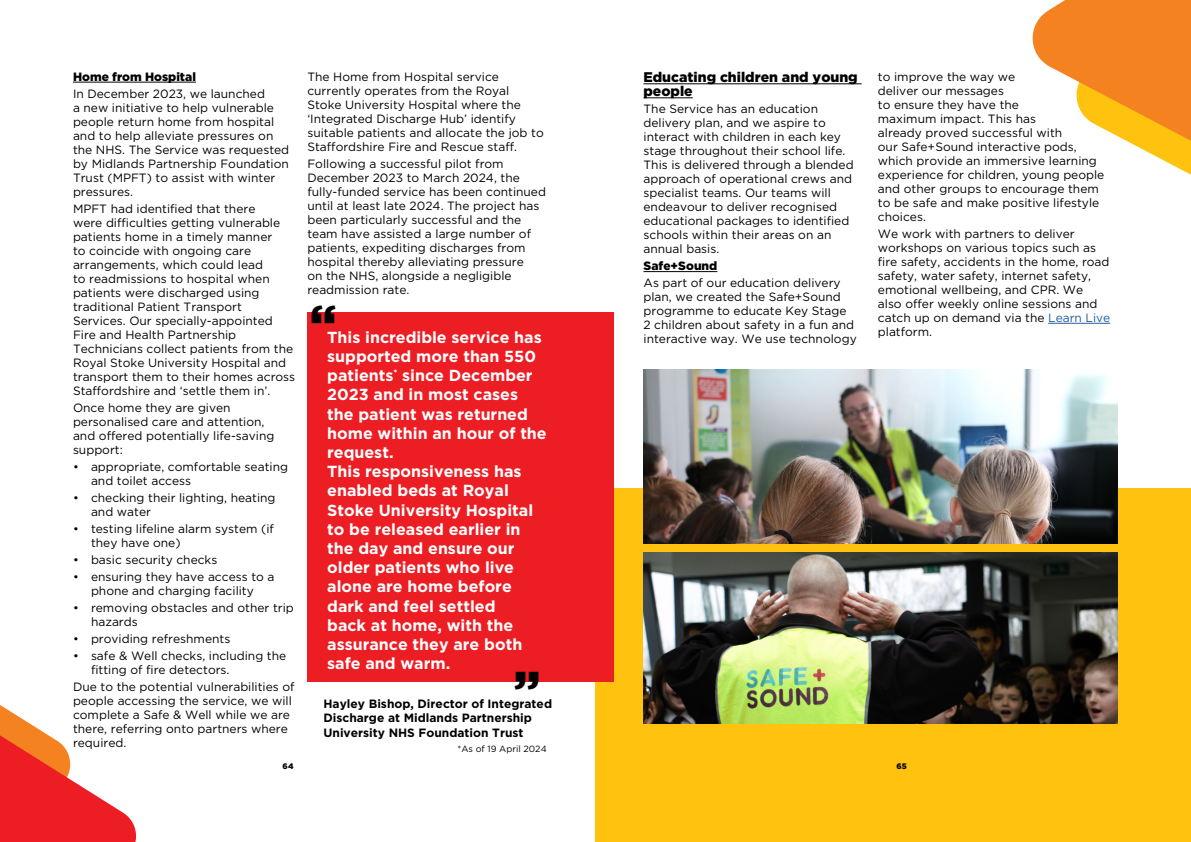
<style>
.page{position:relative;width:1191px;height:842px;background:#fff}
.page>*{position:absolute;margin:0;border:0;box-sizing:border-box;transform-origin:0 0}
.t1{font:900 49px "Gotham";color:#000}
.t2{font:700 16px/19.2px "Gotham";color:#fff}
.t3{font:900 14px/14px "Gotham";color:#000}
.t4{font:12px/14px "Gotham";color:#000}
.t5{font:700 12px/14.4px "Gotham";color:#000}
.t6{font:900 12px "Gotham";color:#000}
.t7{font:9px "Gotham";color:#000}
.t8{font:900 8px "Gotham";color:#000}
.s1{color:#215e9e}
</style>
<div class="page">
<div style="left:595px;top:488px;width:596px;height:354px;background:#ffc20e"></div>
<hr style="left:73px;top:82px;width:123px;height:1px;background:#000">
<div style="left:307px;top:312px;width:306px;height:370px;background:#ed1d24"></div>
<hr style="left:643px;top:84px;width:218px;height:1px;background:#000">
<hr style="left:643px;top:98px;width:50px;height:1px;background:#000">
<hr style="left:643px;top:271px;width:74px;height:1px;background:#000">
<hr style="left:1048px;top:323px;width:62px;height:1px;background:#215e9e">
<img style="left:643px;top:369px;width:474px;height:174px">
<img style="left:643px;top:553px;width:474px;height:170px">
<svg style="left:1032px;top:0;width:159px;height:175px"></svg>
<svg style="left:0;top:705px;width:137px;height:137px"></svg>
<p class="t6" style="left:73px;top:70px;width:124px">Home from Hospital</p>
<p class="t4" style="left:73px;top:86px;width:218px">In December 2023, we launched<br>a new initiative to help vulnerable people return home from hospital and to help alleviate pressures on the NHS. The Service was requested by Midlands Partnership Foundation<br>Trust (MPFT) to assist with winter pressures.</p>
<p class="t4" style="left:73px;top:201px;width:224px">MPFT had identified that there<br>were difficulties getting vulnerable patients home in a timely manner<br>to coincide with ongoing care arrangements, which could lead<br>to readmissions to hospital when patients were discharged using traditional Patient Transport Services. Our specially-appointed Fire and Health Partnership Technicians collect patients from the Royal Stoke University Hospital and transport them to their homes across Staffordshire and ‘settle them in’.</p>
<p class="t4" style="left:73px;top:400px;width:203px">Once home they are given personalised care and attention, and offered potentially life-saving support:</p>
<p class="t4" style="left:91px;top:459px;width:198px;text-indent:-18px">• appropriate, comfortable seating and toilet access</p>
<p class="t4" style="left:91px;top:490px;width:186px;text-indent:-18px">• checking their lighting, heating and water</p>
<p class="t4" style="left:91px;top:521px;width:184px;text-indent:-18px">• testing lifeline alarm system (if they have one)</p>
<p class="t4" style="left:73px;top:552px;width:146px">• basic security checks</p>
<p class="t4" style="left:73px;top:569px;width:203px;text-align:center">• ensuring they have access to a phone and charging facility</p>
<p class="t4" style="left:91px;top:600px;width:204px;text-indent:-18px">• removing obstacles and other trip hazards</p>
<p class="t4" style="left:73px;top:631px;width:159px">• providing refreshments</p>
<p class="t4" style="left:91px;top:648px;width:197px;text-indent:-18px">• safe &amp; Well checks, including the fitting of fire detectors.</p>
<p class="t4" style="left:73px;top:679px;width:223px">Due to the potential vulnerabilities of people accessing the service, we will complete a Safe &amp; Well while we are there, referring onto partners where required.</p>
<p class="t4" style="left:307px;top:69px;width:238px">The Home from Hospital service currently operates from the Royal Stoke University Hospital where the ‘Integrated Discharge Hub’ identify suitable patients and allocate the job to Staffordshire Fire and Rescue staff.</p>
<p class="t4" style="left:307px;top:157px;width:240px">Following a successful pilot from December 2023 to March 2024, the fully-funded service has been continued until at least late 2024. The project has been particularly successful and the team have assisted a large number of patients, expediting discharges from hospital thereby alleviating pressure<br>on the NHS, alongside a negligible readmission rate.</p>
<p class="t2" style="left:327px;top:327px;width:221px">This incredible service has supported more than 550 patients<sup>*</sup> since December<br>2023 and in most cases the patient was returned home within an hour of the request.<br>This responsiveness has enabled beds at Royal<br>Stoke University Hospital to be released earlier in the day and ensure our older patients who live alone are home before dark and feel settled<br>back at home, with the assurance they are both safe and warm.</p>
<h1 class="t1" style="left:310px;top:294px;width:28px">“</h1>
<h1 class="t1" style="left:540px;top:701px;width:28px;rotate:-180deg">“</h1>
<p class="t5" style="left:323px;top:696px;width:230px">Hayley Bishop, Director of Integrated<br>Discharge at Midlands Partnership<br>University NHS Foundation Trust</p>
<p class="t7" style="left:457px;top:744px;width:91px">*As of 19 April 2024</p>
<p class="t3" style="left:643px;top:70px;width:216px">Educating children and young people</p>
<p class="t4" style="left:643px;top:102px;width:212px">The Service has an education delivery plan, and we aspire to interact with children in each key stage throughout their school life.<br>This is delivered through a blended approach of operational crews and specialist teams. Our teams will endeavour to deliver recognised educational packages to identified schools within their areas on an annual basis.</p>
<p class="t6" style="left:643px;top:259px;width:75px">Safe+Sound</p>
<p class="t4" style="left:643px;top:276px;width:215px">As part of our education delivery plan, we created the Safe+Sound programme to educate Key Stage<br>2 children about safety in a fun and interactive way. We use technology</p>
<p class="t4" style="left:878px;top:69px;width:228px">to improve the way we<br>deliver our messages<br>to ensure they have the<br>maximum impact. This has<br>already proved successful with<br>our Safe+Sound interactive pods, which provide an immersive learning experience for children, young people and other groups to encourage them to be safe and make positive lifestyle choices.</p>
<p class="t4" style="left:878px;top:226px;width:234px">We work with partners to deliver workshops on various topics such as fire safety, accidents in the home, road safety, water safety, internet safety, emotional wellbeing, and CPR. We<br>also offer weekly online sessions and catch up on demand via the <span class="s1">Learn Live </span>platform.</p>
<p class="t8" style="left:282px;top:761px;width:13px">64</p>
<p class="t8" style="left:896px;top:761px;width:12px">65</p>
</div>
